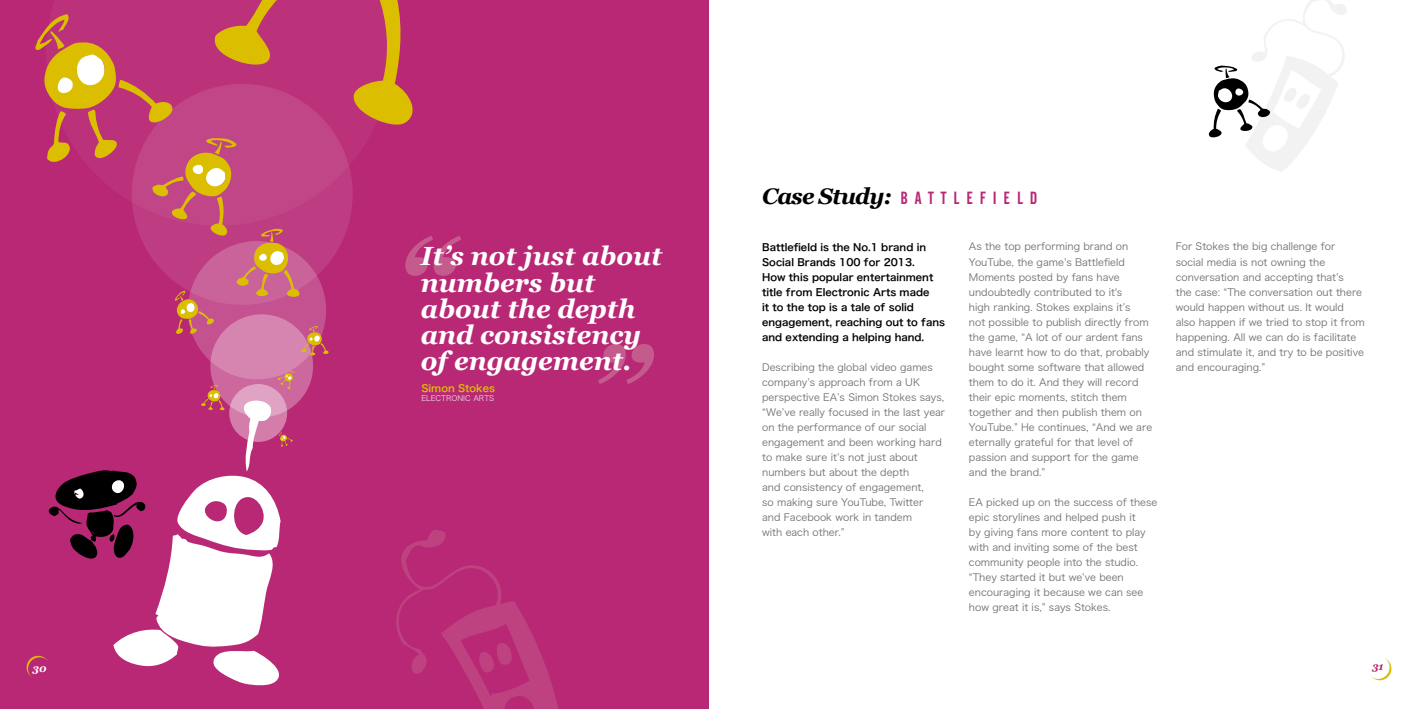
<style>
.page{position:relative;width:1418px;height:709px;background:#fff}
.page>*{position:absolute;margin:0;border:0;box-sizing:border-box;transform-origin:0 0}
.t1{font:italic 700 26.25px/26.2px "Georgia";color:#fff}
.t2{font:17.5px "Alternate Gothic No 2 BT";letter-spacing:.4em;color:#b82875}
.t3{font:italic 700 10.5px "Georgia";color:#b82875}
.t4{font:italic 700 10.5px "Georgia";color:#fff}
.t5{font:10px/15px "Hira Kaku Pro N W3";color:#706f6f}
.t6{font:10px/15px "Hira Kaku Pro N W6";color:#000}
.t7{font:10px "Hira Kaku Pro N W6";color:#dcbe00}
.t8{font:7.5px "Hira Kaku Pro N W3";color:#efd9e5}
.s1{font-family:"Georgia";font-weight:700;font-style:italic;font-size:22.5px;color:#000}
</style>
<div class="page">
<svg style="left:1368px;top:657px;width:23px;height:23px"></svg>
<div style="left:1366px;top:656px;width:23px;height:23px;background:#fff;border-radius:50%"></div>
<div style="left:0;top:0;width:709px;height:709px;background:#b82875"></div>
<div style="left:132px;top:84px;width:221px;height:221px;background:#be3d82;border-radius:50%"></div>
<svg style="left:210px;top:314px;width:103px;height:103px;background:#d27baa"></svg>
<svg style="left:396px;top:530px;width:162px;height:179px"></svg>
<svg style="left:353px;top:0;width:60px;height:125px"></svg>
<svg style="left:35px;top:0;width:294px;height:356px"></svg>
<svg style="left:27px;top:656px;width:23px;height:23px"></svg>
<div style="left:28px;top:657px;width:23px;height:23px;background:#b82875;border-radius:50%"></div>
<svg style="left:1208px;top:0;width:139px;height:171px"></svg>
<svg style="left:405px;top:236px;width:56px;height:40px"></svg>
<svg style="left:598px;top:344px;width:56px;height:40px"></svg>
<svg style="left:47px;top:371px;width:248px;height:315px"></svg>
<p class="t4" style="left:33px;top:661px;width:15px">30</p>
<h1 class="t1" style="left:420px;top:243px;width:243px">It’s not just about numbers but about the depth and consistency of engagement.</h1>
<p class="t7" style="left:421px;top:379px;width:75px">Simon Stokes</p>
<p class="t8" style="left:421px;top:392px;width:11px">Electronic</p>
<p class="t8" style="left:473px;top:392px;width:12px">Arts</p>
<h2 class="t2" style="left:762px;top:188px;width:277px"><span class="s1">Case Study:</span> BATTLEFIELD</h2>
<p class="t6" style="left:762px;top:239px;width:184px">Battlefield is the No.1 brand in<br>Social Brands 100 for 2013.<br>How this popular entertainment title from Electronic Arts made<br>it to the top is a tale of solid engagement, reaching out to fans and extending a helping hand.</p>
<p class="t5" style="left:762px;top:359px;width:185px">Describing the global video games company’s approach from a UK perspective EA’s Simon Stokes says, “We’ve really focused in the last year on the performance of our social engagement and been working hard to make sure it’s not just about numbers but about the depth<br>and consistency of engagement,<br>so making sure YouTube, Twitter<br>and Facebook work in tandem<br>with each other.”</p>
<p class="t5" style="left:969px;top:238px;width:185px">As the top performing brand on<br>YouTube, the game’s Battlefield<br>Moments posted by fans have undoubtedly contributed to it's<br>high ranking. Stokes explains it’s<br>not possible to publish directly from the game, “A lot of our ardent fans have learnt how to do that, probably bought some software that allowed them to do it. And they will record their epic moments, stitch them together and then publish them on<br>YouTube.” He continues, “And we are eternally grateful for that level of passion and support for the game and the brand.”</p>
<p class="t5" style="left:969px;top:493px;width:190px">EA picked up on the success of these epic storylines and helped push it<br>by giving fans more content to play with and inviting some of the best community people into the studio. “They started it but we’ve been encouraging it because we can see how great it is,” says Stokes.</p>
<p class="t5" style="left:1175px;top:238px;width:190px">For Stokes the big challenge for social media is not owning the conversation and accepting that’s<br>the case: “The conversation out there would happen without us. It would also happen if we tried to stop it from happening. All we can do is facilitate and stimulate it, and try to be positive and encouraging.”</p>
<p class="t3" style="left:1371px;top:660px;width:13px">31</p>
</div>
